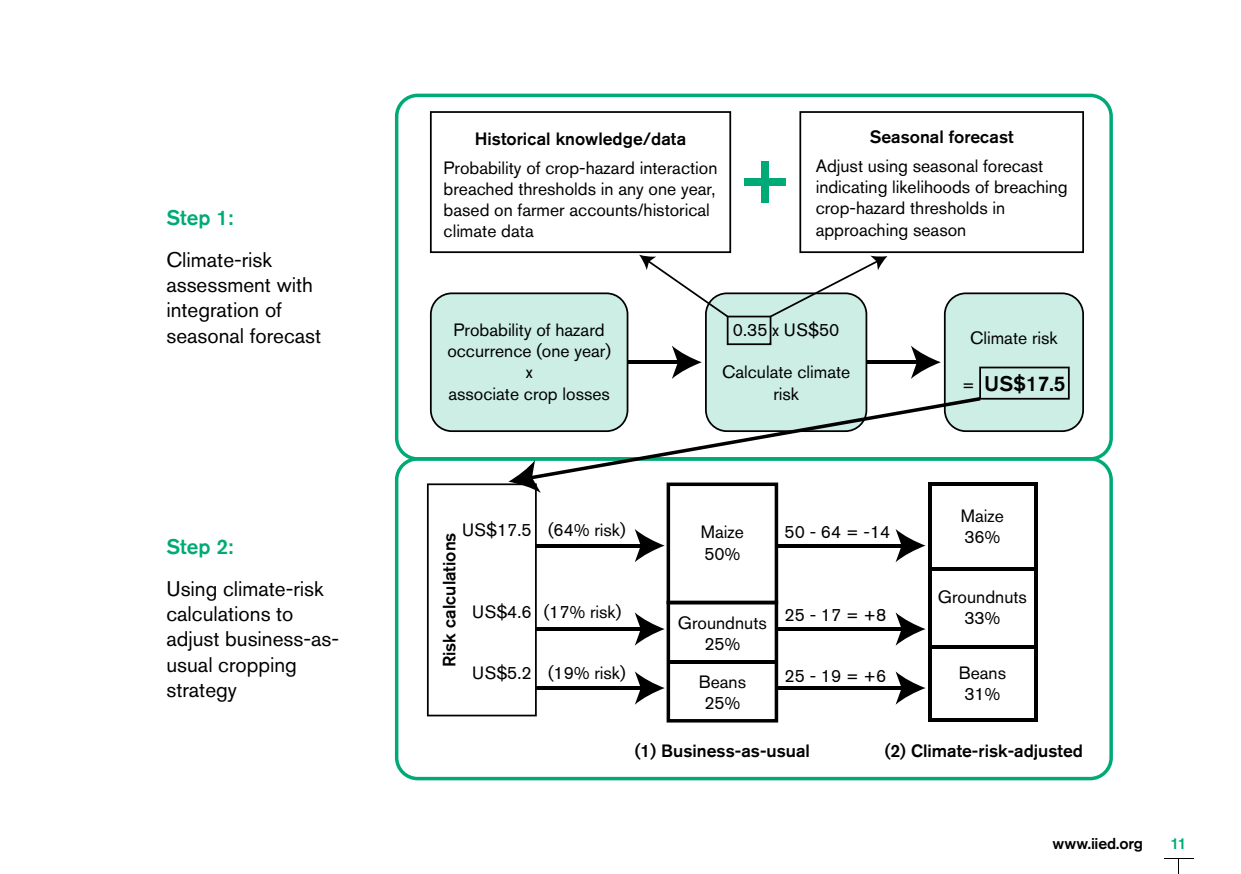
<style>
.page{position:relative;width:1241px;height:874px;background:#fff}
.page>*{position:absolute;margin:0;border:0;box-sizing:border-box;transform-origin:0 0}
.t1{font:21px/25.2px "Akzidenz Grotesk BE";color:#000}
.t2{font:500 21px "Akzidenz Grotesk BE";color:#00aa76}
.t3{font:500 21px "Akzidenz Grotesk BE";color:#000}
.t4{font:17.68px/21.2px "Akzidenz Grotesk BE";color:#000;text-align:center}
.t5{font:500 17.68px "Akzidenz Grotesk BE";color:#000}
.t6{font:500 15.75px "Akzidenz Grotesk BE";letter-spacing:-.015em;color:#000}
.t7{font:500 15.75px "Akzidenz Grotesk BE";color:#00aa76}
.s1{font-weight:400;font-size:17.68px}
</style>
<div class="page">
<svg style="left:1164px;top:858px;width:28px;height:15px"></svg>
<svg style="left:395px;top:94px;width:717px;height:363px"></svg>
<svg style="left:395px;top:457px;width:717px;height:323px"></svg>
<svg style="left:427px;top:111px;width:656px;height:611px"></svg>
<p class="t2" style="left:166px;top:204px;width:68px">Step 1:</p>
<p class="t1" style="left:166px;top:247px;width:156px">Climate-risk assessment with integration of seasonal forecast</p>
<p class="t2" style="left:166px;top:533px;width:68px">Step 2:</p>
<p class="t1" style="left:166px;top:575px;width:174px">Using climate-risk calculations to adjust business-as&shy;usual cropping strategy</p>
<p class="t5" style="left:475px;top:127px;width:213px">Historical knowledge/data</p>
<p class="t4" style="left:443px;top:156px;width:275px;text-align:left">Probability of crop-hazard interaction breached thresholds in any one year, based on farmer accounts/historical climate data</p>
<p class="t5" style="left:869px;top:126px;width:145px">Seasonal forecast</p>
<p class="t4" style="left:815px;top:155px;width:253px;text-align:left">Adjust using seasonal forecast indicating likelihoods of breaching crop-hazard thresholds in approaching season</p>
<p class="t4" style="left:447px;top:319px;width:165px">Probability of hazard occurrence (one year) x<br>associate crop losses</p>
<p class="t4" style="left:732px;top:319px;width:108px">0.35 x US$50</p>
<p class="t4" style="left:722px;top:361px;width:130px">Calculate climate risk</p>
<p class="t4" style="left:462px;top:518px;width:165px">US$17.5 (64% risk)</p>
<p class="t5" style="left:438px;top:667px;width:136px;rotate:-90deg">Risk calculations</p>
<p class="t4" style="left:472px;top:601px;width:61px">US$4.6</p>
<p class="t4" style="left:543px;top:601px;width:79px">(17% risk)</p>
<p class="t4" style="left:472px;top:661px;width:61px">US$5.2</p>
<p class="t4" style="left:548px;top:661px;width:79px">(19% risk)</p>
<p class="t4" style="left:700px;top:521px;width:45px;text-align:left">Maize<br>50%</p>
<p class="t4" style="left:784px;top:521px;width:107px">50 - 64 = -14</p>
<p class="t4" style="left:677px;top:612px;width:90px">Groundnuts<br>25%</p>
<p class="t4" style="left:698px;top:670px;width:49px">Beans<br>25%</p>
<p class="t4" style="left:784px;top:604px;width:103px">25 - 17 = +8</p>
<p class="t4" style="left:784px;top:664px;width:103px">25 - 19 = +6</p>
<p class="t4" style="left:969px;top:327px;width:89px">Climate risk</p>
<p class="t3" style="left:961px;top:370px;width:105px"><span class="s1">=</span> US$17.5</p>
<p class="t4" style="left:960px;top:504px;width:45px;text-align:left">Maize<br>36%</p>
<p class="t4" style="left:937px;top:585px;width:90px">Groundnuts<br>33%</p>
<p class="t4" style="left:958px;top:661px;width:49px">Beans<br>31%</p>
<p class="t5" style="left:634px;top:739px;width:176px">(1) Business-as-usual</p>
<p class="t5" style="left:884px;top:739px;width:200px">(2) Climate-risk-adjusted</p>
<p class="t6" style="left:1052px;top:833px;width:92px">www.iied.org</p>
<p class="t7" style="left:1170px;top:833px;width:18px">11</p>
</div>
